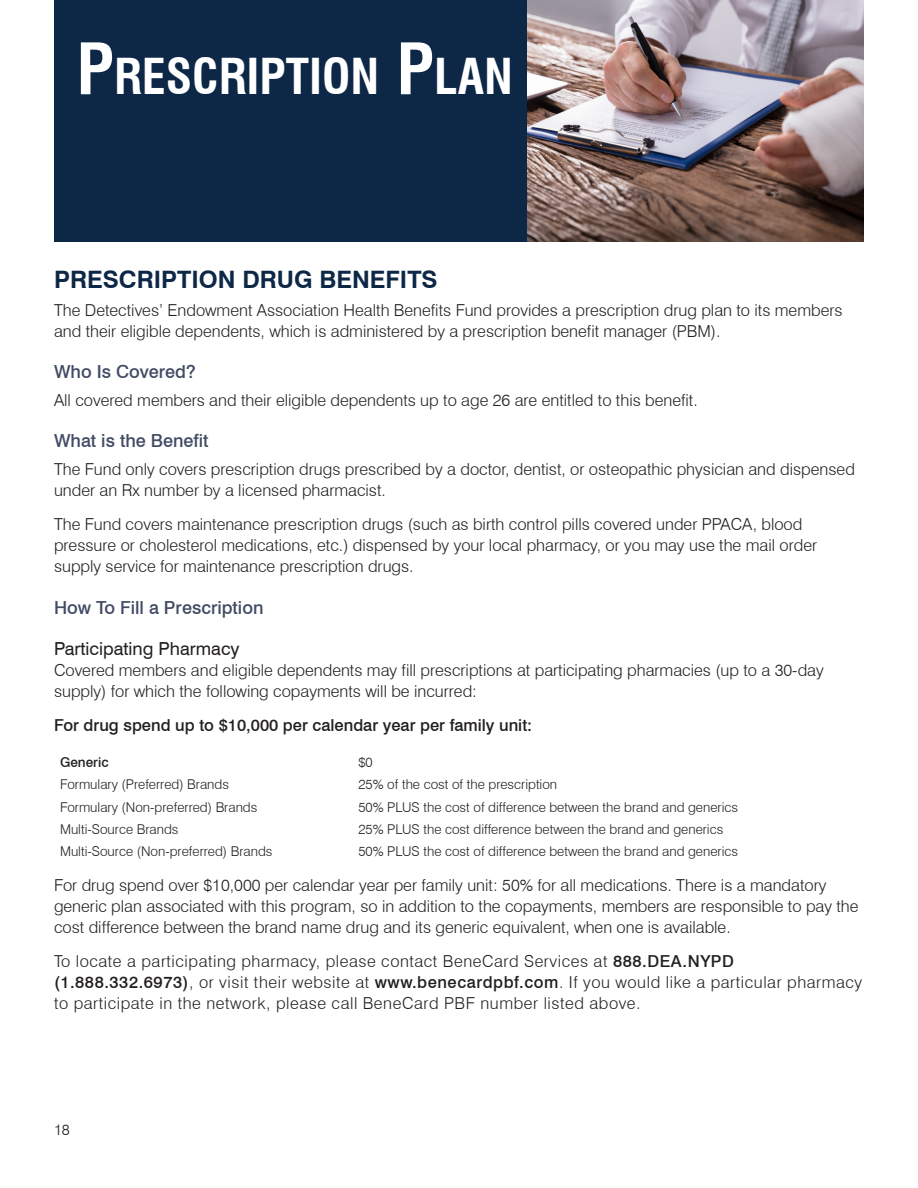
<style>
.page{position:relative;width:918px;height:1188px;background:#fff}
.page>*{position:absolute;margin:0;border:0;box-sizing:border-box;transform-origin:0 0}
.Header_Large{font:700 condensed 48.3px "Swiss 721 BT";color:#fff}
.t1{font:700 24px "Swiss 721 BT";color:#0d2846}
.SubHeader{font:500 18px "Swiss 721 BT";color:#414b64}
.TOC_Header{font:18px "Swiss 721 BT";color:#231f20}
.Body_Text{font:300 16.5px/21px "Swiss 721 BT";color:#231f20}
.Body_Text-2{font:300 16.5px/21px "Swiss 721 BT";letter-spacing:.035em;color:#231f20}
.Body_Text-3{font:500 16.5px "Swiss 721 BT";color:#231f20}
.t2{font:300 15px "Swiss 721 BT";color:#231f20}
.Text{font:300 13.5px "Swiss 721 BT";color:#231f20}
.Text-2{font:500 13.5px "Swiss 721 BT";color:#231f20}
.s1{font-size:69px}
.s2{font-weight:500}
</style>
<div class="page">
<div style="left:54px;top:0;width:474px;height:242px;background:#0d2846"></div>
<img style="left:528px;top:0;width:336px;height:242px">
<p class="Header_Large" style="left:76px;top:48px;width:438px"><span class="s1">P</span>RESCRIPTION <span class="s1">P</span>LAN</p>
<p class="t1" style="left:54px;top:265px;width:385px">PRESCRIPTION DRUG BENEFITS</p>
<p class="Body_Text" style="left:54px;top:299px;width:790px">The Detectives’ Endowment Association Health Benefits Fund provides a prescription drug plan to its members and their eligible dependents, which is administered by a prescription benefit manager (PBM).</p>
<p class="SubHeader" style="left:54px;top:361px;width:143px">Who Is Covered?</p>
<p class="Body_Text" style="left:54px;top:389px;width:645px">All covered members and their eligible dependents up to age 26 are entitled to this benefit.</p>
<p class="SubHeader" style="left:54px;top:430px;width:156px">What is the Benefit</p>
<p class="Body_Text" style="left:54px;top:458px;width:802px">The Fund only covers prescription drugs prescribed by a doctor, dentist, or osteopathic physician and dispensed under an Rx number by a licensed pharmacist.</p>
<p class="Body_Text" style="left:54px;top:514px;width:765px">The Fund covers maintenance prescription drugs (such as birth control pills covered under PPACA, blood pressure or cholesterol medications, etc.) dispensed by your local pharmacy, or you may use the mail order supply service for maintenance prescription drugs.</p>
<p class="SubHeader" style="left:54px;top:596px;width:211px">How To Fill a Prescription</p>
<p class="TOC_Header" style="left:54px;top:638px;width:187px">Participating Pharmacy</p>
<p class="Body_Text" style="left:54px;top:659px;width:771px">Covered members and eligible dependents may fill prescriptions at participating pharmacies (up to a 30-day supply) for which the following copayments will be incurred:</p>
<p class="Body_Text-3" style="left:54px;top:716px;width:480px">For drug spend up to $10,000 per calendar year per family unit:</p>
<p class="Text-2" style="left:60px;top:754px;width:50px">Generic</p>
<p class="Text" style="left:358px;top:754px;width:16px">$0</p>
<p class="Text" style="left:60px;top:776px;width:171px">Formulary (Preferred) Brands</p>
<p class="Text" style="left:358px;top:776px;width:200px">25% of the cost of the prescription</p>
<p class="Text" style="left:60px;top:799px;width:199px">Formulary (Non-preferred) Brands</p>
<p class="Text" style="left:358px;top:799px;width:381px">50% PLUS the cost of difference between the brand and generics</p>
<p class="Text" style="left:60px;top:821px;width:120px">Multi-Source Brands</p>
<p class="Text" style="left:358px;top:821px;width:366px">25% PLUS the cost difference between the brand and generics</p>
<p class="Text" style="left:60px;top:843px;width:214px">Multi-Source (Non-preferred) Brands</p>
<p class="Text" style="left:358px;top:843px;width:381px">50% PLUS the cost of difference between the brand and generics</p>
<p class="Body_Text" style="left:54px;top:874px;width:806px">For drug spend over $10,000 per calendar year per family unit: 50% for all medications. There is a mandatory generic plan associated with this program, so in addition to the copayments, members are responsible to pay the cost difference between the brand name drug and its generic equivalent, when one is available.</p>
<p class="Body_Text-2" style="left:54px;top:951px;width:810px">To locate a participating pharmacy, please contact BeneCard Services at <span class="s2">888.DEA.NYPD (1.888.332.6973)</span>, or visit their website at <span class="s2">www.benecardpbf.com</span>. If you would like a particular pharmacy to participate in the network, please call BeneCard PBF number listed above.</p>
<p class="t2" style="left:54px;top:1121px;width:17px">18</p>
</div>
